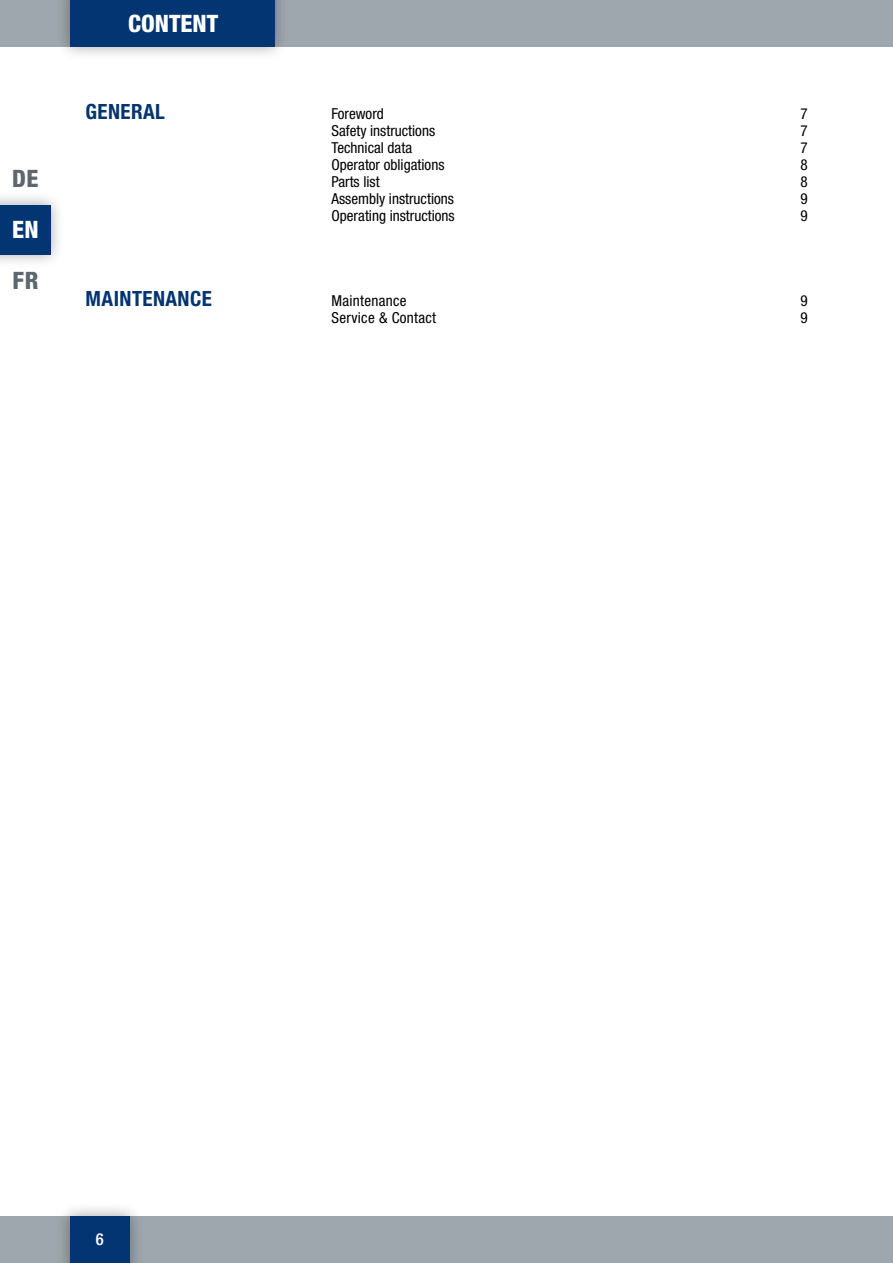
<style>
.page{position:relative;width:893px;height:1263px;background:#fff}
.page>*{position:absolute;margin:0;border:0;box-sizing:border-box;transform-origin:0 0}
.t1{font:800 condensed 24px "Helvetica Neue LT Pro";color:#fff}
.t2{font:800 condensed 24px "Helvetica Neue LT Pro";color:#5c686e}
.t3{font:700 condensed 21px "Helvetica Neue LT Pro";letter-spacing:.02em;color:#033572}
.t4{font:500 condensed 16.5px "Helvetica Neue LT Pro";color:#fff}
.t5{font:condensed 15.15px/17px "Helvetica Neue LT Pro";color:#000}
.t6{font:condensed 15.15px/17px "Helvetica Neue LT Pro";letter-spacing:.02em;color:#000}
</style>
<div class="page">
<div style="left:0;top:1216px;width:893px;height:47px;background:#9ea7ad"></div>
<div style="left:0;top:0;width:893px;height:47px;background:#9ea7ad"></div>
<div style="left:0;top:191px;width:65px;height:77px;background:#000;opacity:.35"></div>
<div style="left:0;top:205px;width:50px;height:49px;background:#033572"></div>
<div style="left:56px;top:0;width:233px;height:61px;background:#000;opacity:.35"></div>
<div style="left:70px;top:0;width:204px;height:47px;background:#033572"></div>
<div style="left:56px;top:1202px;width:88px;height:61px;background:#000;opacity:.35"></div>
<div style="left:70px;top:1216px;width:60px;height:47px;background:#033572"></div>
<h1 class="t2" style="left:12px;top:164px;width:28px">DE</h1>
<h1 class="t1" style="left:12px;top:215px;width:28px">EN</h1>
<h1 class="t2" style="left:13px;top:266px;width:27px">FR</h1>
<h1 class="t1" style="left:128px;top:9px;width:92px">CONTENT</h1>
<h2 class="t3" style="left:85px;top:99px;width:81px">GENERAL</h2>
<h2 class="t3" style="left:86px;top:286px;width:128px">MAINTENANCE</h2>
<p class="t5" style="left:331px;top:105px;width:125px">Foreword<br>Safety instructions<br>Technical data<br>Operator obligations<br>Parts list<br>Assembly instructions<br>Operating instructions</p>
<p class="t6" style="left:331px;top:292px;width:106px">Maintenance<br>Service &amp; Contact</p>
<p class="t5" style="left:800px;top:105px;width:9px;text-align:justify">7<br>7<br>7<br>8<br>8<br>9<br>9</p>
<p class="t5" style="left:800px;top:292px;width:9px">9<br>9</p>
<p class="t4" style="left:96px;top:1229px;width:9px">6</p>
</div>
